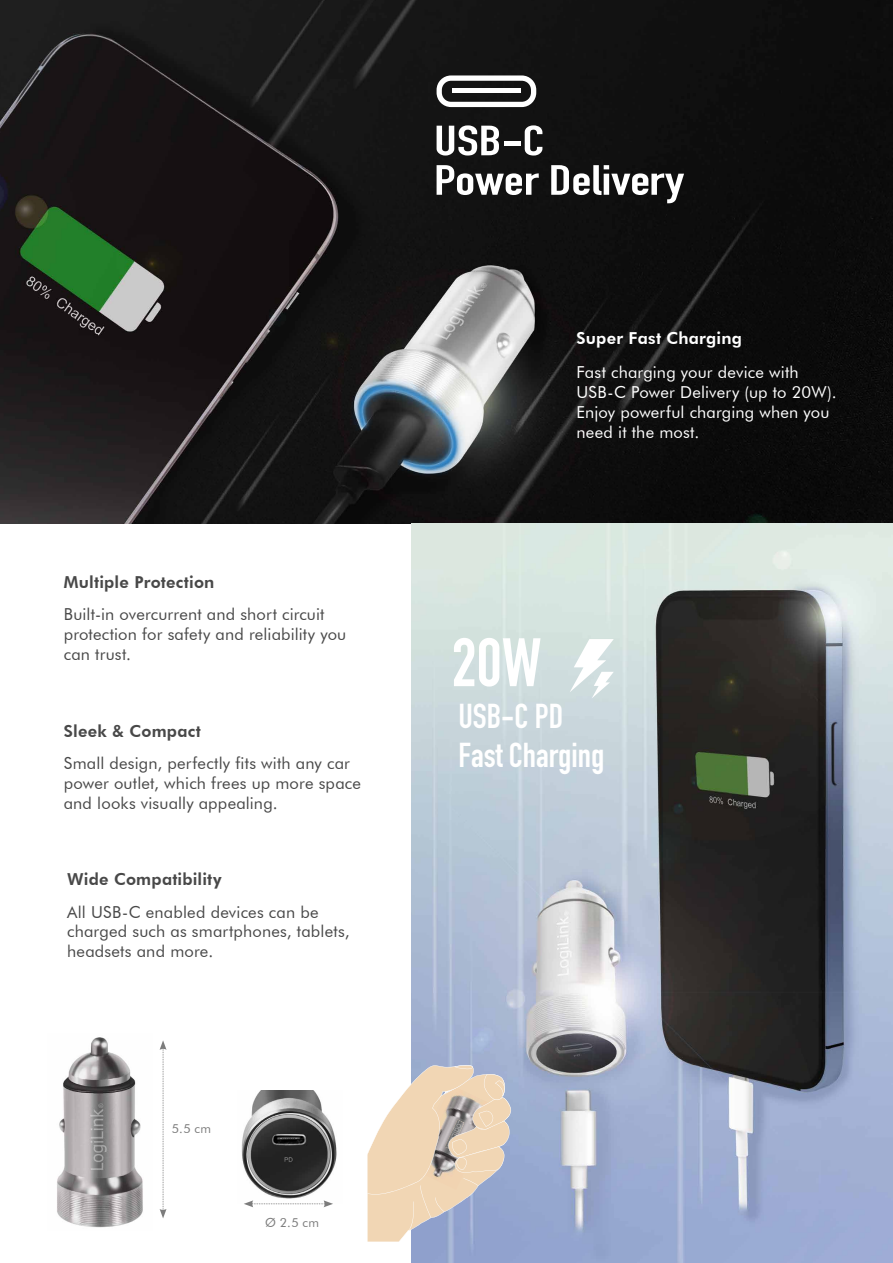
<style>
.page{position:relative;width:893px;height:1263px;background:#fff}
.page>*{position:absolute;margin:0;border:0;box-sizing:border-box;transform-origin:0 0}
.t1{font:700 67.35px "DIN Condensed";color:#fff}
.t2{font:700 41.55px/39.5px "DIN Condensed";color:#fff;scale:1.29 1}
.t3{font:700 34.05px/39.3px "DIN Condensed";color:#fff}
.t4{font:16.5px/19.8px "Futura BT";letter-spacing:.01em;color:#484848}
.t5{font:16.5px/19.8px "Futura BT";letter-spacing:.01em;color:#fff}
.t6{font:800 16.5px "Futura BT";letter-spacing:.01em;color:#484848}
.t7{font:800 16.5px "Futura BT";letter-spacing:.015em;color:#fff}
.t8{font:12.45px "Futura BT";color:#7c7c7c}
</style>
<div class="page">
<img style="left:0;top:0;width:893px;height:523px">
<div style="left:437px;top:75px;width:99px;height:32px;border:5px solid #fff;border-radius:12px"></div>
<hr style="left:452px;top:89px;width:69px;height:4px;background:#fff">
<img style="left:57px;top:1037px;width:86px;height:191px">
<svg style="left:159px;top:1040px;width:8px;height:178px"></svg>
<img style="left:241px;top:1090px;width:96px;height:109px">
<svg style="left:244px;top:1200px;width:89px;height:7px"></svg>
<img style="left:411px;top:524px;width:482px;height:739px">
<svg style="left:570px;top:639px;width:44px;height:59px"></svg>
<svg style="left:367px;top:1063px;width:151px;height:179px;background:#d5cac0"></svg>
<p class="t6" style="left:64px;top:572px;width:152px">Multiple Protection</p>
<p class="t4" style="left:64px;top:604px;width:284px">Built-in overcurrent and short circuit protection for safety and reliability you can trust.</p>
<p class="t6" style="left:64px;top:721px;width:139px">Sleek &amp; Compact</p>
<p class="t4" style="left:64px;top:753px;width:299px">Small design, perfectly fits with any car power outlet, which frees up more space and looks visually appealing.</p>
<p class="t6" style="left:67px;top:869px;width:156px">Wide Compatibility</p>
<p class="t4" style="left:67px;top:902px;width:284px">All USB-C enabled devices can be charged such as smartphones, tablets, headsets and more.</p>
<p class="t8" style="left:172px;top:1121px;width:41px">5.5 cm</p>
<p class="t8" style="left:265px;top:1214px;width:55px">Ø 2.5 cm</p>
<h2 class="t2" style="left:434px;top:121px;width:195px">USB-C<br>Power Delivery</h2>
<p class="t7" style="left:576px;top:328px;width:167px">Super Fast Charging</p>
<p class="t5" style="left:576px;top:362px;width:262px">Fast charging your device with<br>USB-C Power Delivery (up to 20W).<br>Enjoy powerful charging when you need it the most.</p>
<h1 class="t1" style="left:452px;top:617px;width:91px">20W</h1>
<h3 class="t3" style="left:458px;top:696px;width:147px">USB-C PD<br>Fast Charging</h3>
</div>
